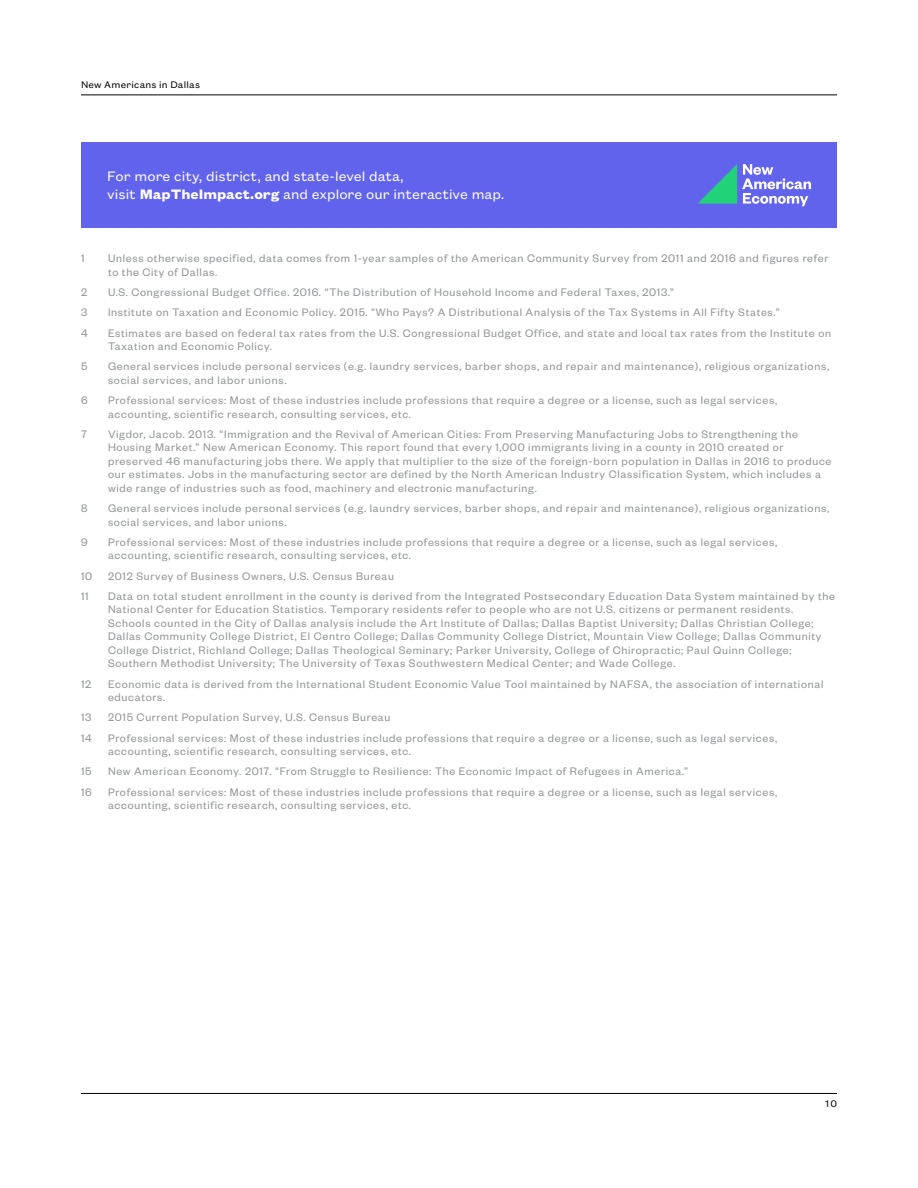
<style>
.page{position:relative;width:918px;height:1188px;background:#fff}
.page>*{position:absolute;margin:0;border:0;box-sizing:border-box;transform-origin:0 0}
.t1{font:15px/18px "Founders Grotesk Text";color:#fff}
.t2{font:12px/13.5px "Founders Grotesk";letter-spacing:.06em;color:#939598}
.t3{font:10.5px "Founders Grotesk Text";letter-spacing:.02em;color:#000}
.s1{font-weight:700}
</style>
<div class="page">
<hr style="left:81px;top:94px;width:756px;height:1px;background:#000">
<hr style="left:81px;top:1093px;width:756px;height:1px;background:#000">
<div style="left:81px;top:143px;width:756px;height:85px;background:#6163ed"></div>
<svg style="left:698px;top:164px;width:113px;height:42px"></svg>
<p class="t3" style="left:81px;top:77px;width:121px">New Americans in Dallas</p>
<p class="t1" style="left:107px;top:166px;width:397px">For more city, district, and state-level data,<br>visit <span class="s1">MapTheImpact.org</span> and explore our interactive map.</p>
<p class="t2" style="left:81px;top:251px;width:5px">1</p>
<p class="t2" style="left:108px;top:251px;width:722px">Unless otherwise specified, data comes from 1-year samples of the American Community Survey from 2011 and 2016 and figures refer to the City of Dallas.</p>
<p class="t2" style="left:81px;top:285px;width:8px">2</p>
<p class="t2" style="left:108px;top:285px;width:568px">U.S. Congressional Budget Office. 2016. “The Distribution of Household Income and Federal Taxes, 2013.”</p>
<p class="t2" style="left:81px;top:305px;width:8px">3</p>
<p class="t2" style="left:108px;top:305px;width:673px">Institute on Taxation and Economic Policy. 2015. “Who Pays? A Distributional Analysis of the Tax Systems in All Fifty States.”</p>
<p class="t2" style="left:81px;top:325px;width:8px">4</p>
<p class="t2" style="left:108px;top:325px;width:725px">Estimates are based on federal tax rates from the U.S. Congressional Budget Office, and state and local tax rates from the Institute on<br>Taxation and Economic Policy.</p>
<p class="t2" style="left:81px;top:359px;width:8px">5</p>
<p class="t2" style="left:108px;top:359px;width:723px">General services include personal services (e.g. laundry services, barber shops, and repair and maintenance), religious organizations, social services, and labor unions.</p>
<p class="t2" style="left:81px;top:393px;width:8px">6</p>
<p class="t2" style="left:108px;top:393px;width:671px">Professional services: Most of these industries include professions that require a degree or a license, such as legal services, accounting, scientific research, consulting services, etc.</p>
<p class="t2" style="left:81px;top:427px;width:7px">7</p>
<p class="t2" style="left:108px;top:427px;width:725px">Vigdor, Jacob. 2013. “Immigration and the Revival of American Cities: From Preserving Manufacturing Jobs to Strengthening the Housing Market.” New American Economy. This report found that every 1,000 immigrants living in a county in 2010 created or preserved 46 manufacturing jobs there. We apply that multiplier to the size of the foreign-born population in Dallas in 2016 to produce our estimates. Jobs in the manufacturing sector are defined by the North American Industry Classification System, which includes a wide range of industries such as food, machinery and electronic manufacturing.</p>
<p class="t2" style="left:81px;top:501px;width:8px">8</p>
<p class="t2" style="left:108px;top:501px;width:723px">General services include personal services (e.g. laundry services, barber shops, and repair and maintenance), religious organizations, social services, and labor unions.</p>
<p class="t2" style="left:81px;top:535px;width:8px">9</p>
<p class="t2" style="left:108px;top:535px;width:671px">Professional services: Most of these industries include professions that require a degree or a license, such as legal services, accounting, scientific research, consulting services, etc.</p>
<p class="t2" style="left:81px;top:568px;width:13px">10</p>
<p class="t2" style="left:108px;top:568px;width:287px">2012 Survey of Business Owners, U.S. Census Bureau</p>
<p class="t2" style="left:81px;top:589px;width:9px">11</p>
<p class="t2" style="left:108px;top:589px;width:728px">Data on total student enrollment in the county is derived from the Integrated Postsecondary Education Data System maintained by the National Center for Education Statistics. Temporary residents refer to people who are not U.S. citizens or permanent residents.<br>Schools counted in the City of Dallas analysis include the Art Institute of Dallas; Dallas Baptist University; Dallas Christian College; Dallas Community College District, El Centro College; Dallas Community College District, Mountain View College; Dallas Community College District, Richland College; Dallas Theological Seminary; Parker University, College of Chiropractic; Paul Quinn College; Southern Methodist University; The University of Texas Southwestern Medical Center; and Wade College.</p>
<p class="t2" style="left:81px;top:676px;width:12px">12</p>
<p class="t2" style="left:108px;top:676px;width:717px">Economic data is derived from the International Student Economic Value Tool maintained by NAFSA, the association of international educators.</p>
<p class="t2" style="left:81px;top:710px;width:12px">13</p>
<p class="t2" style="left:108px;top:710px;width:284px">2015 Current Population Survey, U.S. Census Bureau</p>
<p class="t2" style="left:81px;top:730px;width:12px">14</p>
<p class="t2" style="left:108px;top:730px;width:671px">Professional services: Most of these industries include professions that require a degree or a license, such as legal services, accounting, scientific research, consulting services, etc.</p>
<p class="t2" style="left:81px;top:764px;width:12px">15</p>
<p class="t2" style="left:108px;top:764px;width:582px">New American Economy. 2017. “From Struggle to Resilience: The Economic Impact of Refugees in America.”</p>
<p class="t2" style="left:81px;top:784px;width:12px">16</p>
<p class="t2" style="left:108px;top:784px;width:671px">Professional services: Most of these industries include professions that require a degree or a license, such as legal services, accounting, scientific research, consulting services, etc.</p>
<p class="t3" style="left:825px;top:1096px;width:13px">10</p>
</div>
